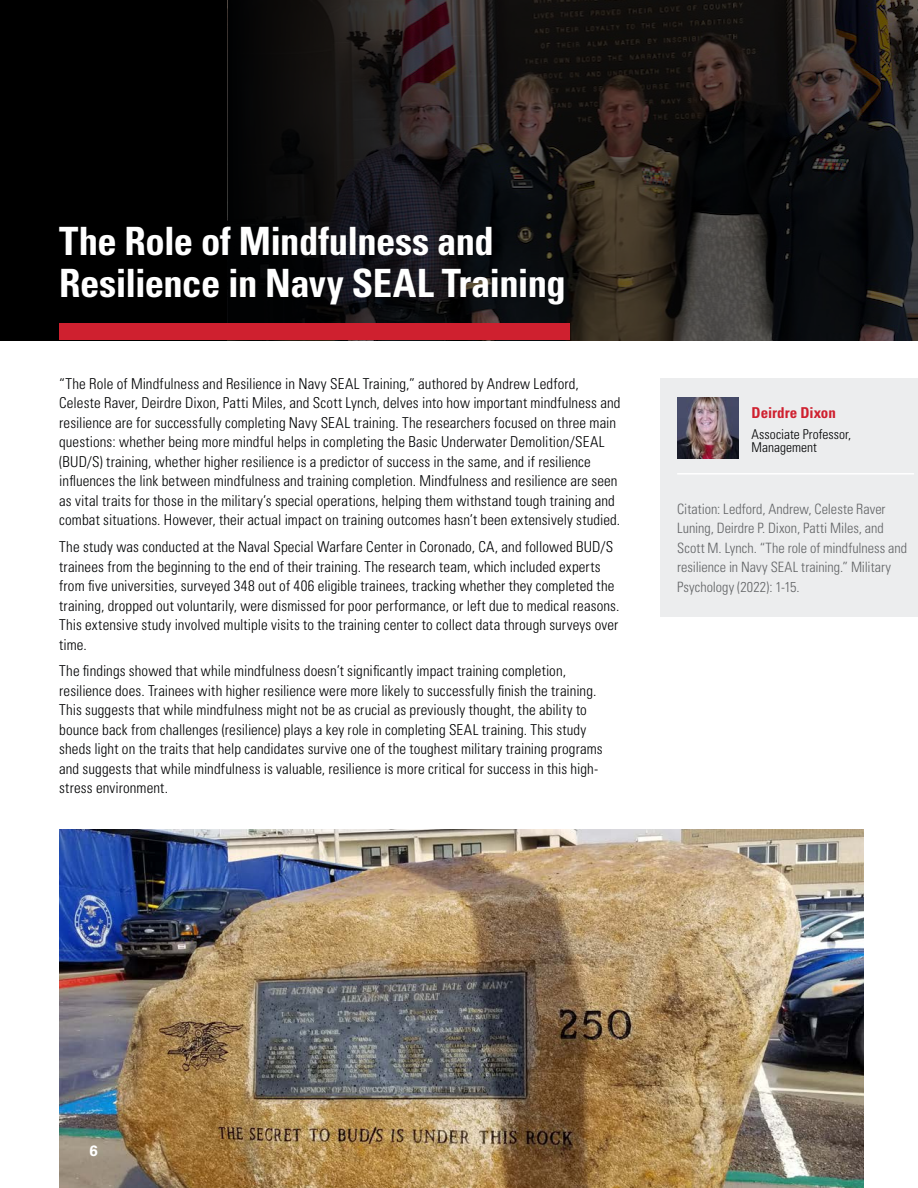
<style>
.page{position:relative;width:918px;height:1188px;background:#fff}
.page>*{position:absolute;margin:0;border:0;box-sizing:border-box;transform-origin:0 0}
.t1{font:700 condensed 39px/42px "Univers LT Std";letter-spacing:-.015em;color:#fff}
.t2{font:300 condensed 15px/19.5px "Univers LT Std";letter-spacing:.005em;color:#010203}
.t3{font:700 condensed 15px "Univers LT Std";color:#cf202f}
.t4{font:300 condensed 14.25px/19.5px "Univers LT Std";color:#626466}
.t5{font:300 condensed 13.5px/13.5px "Univers LT Std";letter-spacing:.005em;color:#010203}
</style>
<div class="page">
<div style="left:661px;top:378px;width:257px;height:239px;background:#ecedee"></div>
<hr style="left:677px;top:473px;width:237px;height:2px;background:#fff">
<div style="left:0;top:0;width:918px;height:340px;background:#000"></div>
<img style="left:492px;top:0;width:426px;height:340px">
<svg style="left:257px;top:0;width:235px;height:323px"></svg>
<div style="left:59px;top:323px;width:511px;height:17px;background:#cf202f"></div>
<img style="left:677px;top:398px;width:61px;height:60px">
<img style="left:59px;top:829px;width:805px;height:359px">
<h2 class="t1" style="left:59px;top:220px;width:508px">The Role of Mindfulness and<br>Resilience in Navy SEAL Training</h2>
<p class="t2" style="left:59px;top:374px;width:563px">“The Role of Mindfulness and Resilience in Navy SEAL Training,” authored by Andrew Ledford, Celeste Raver, Deirdre Dixon, Patti Miles, and Scott Lynch, delves into how important mindfulness and resilience are for successfully completing Navy SEAL training. The researchers focused on three main questions: whether being more mindful helps in completing the Basic Underwater Demolition/SEAL (BUD/S) training, whether higher resilience is a predictor of success in the same, and if resilience infuences the link between mindfulness and training completion. Mindfulness and resilience are seen as vital traits for those in the military’s special operations, helping them withstand tough training and combat situations. However, their actual impact on training outcomes hasn’t been extensively studied.</p>
<p class="t2" style="left:59px;top:537px;width:562px">The study was conducted at the Naval Special Warfare Center in Coronado, CA, and followed BUD/S trainees from the beginning to the end of their training. The research team, which included experts from fve universities, surveyed 348 out of 406 eligible trainees, tracking whether they completed the training, dropped out voluntarily, were dismissed for poor performance, or left due to medical reasons.<br>This extensive study involved multiple visits to the training center to collect data through surveys over time.</p>
<p class="t2" style="left:59px;top:661px;width:545px">The fndings showed that while mindfulness doesn’t signifcantly impact training completion, resilience does. Trainees with higher resilience were more likely to successfully fnish the training.<br>This suggests that while mindfulness might not be as crucial as previously thought, the ability to bounce back from challenges (resilience) plays a key role in completing SEAL training. This study sheds light on the traits that help candidates survive one of the toughest military training programs and suggests that while mindfulness is valuable, resilience is more critical for success in this high&shy;stress environment.</p>
<p class="t3" style="left:752px;top:404px;width:86px">Deirdre Dixon</p>
<p class="t5" style="left:752px;top:427px;width:101px">Associate Professor,<br>Management</p>
<p class="t4" style="left:677px;top:499px;width:231px">Citation: Ledford, Andrew, Celeste Raver Luning, Deirdre P. Dixon, Patti Miles, and Scott M. Lynch. “The role of mindfulness and resilience in Navy SEAL training.” Military Psychology (2022): 1-15.</p>
</div>
